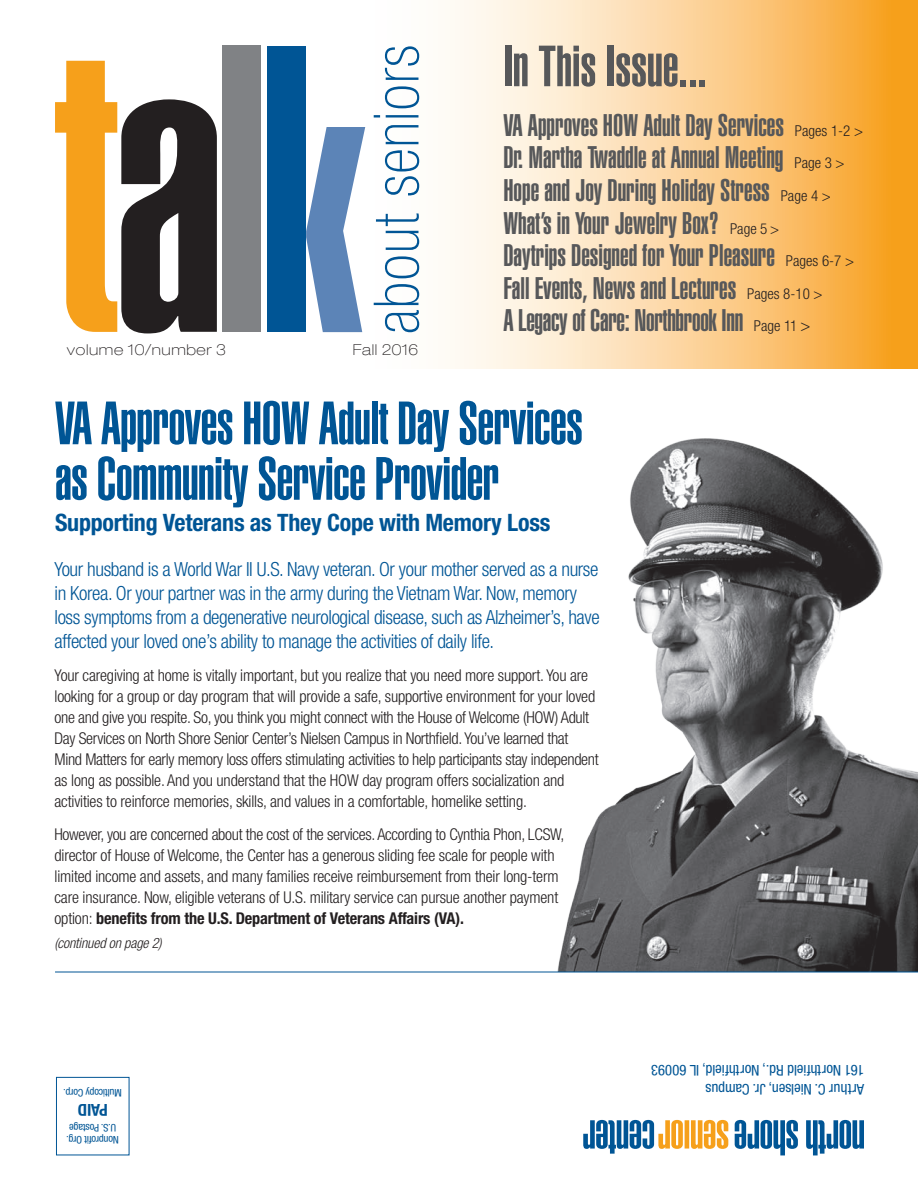
<style>
.page{position:relative;width:918px;height:1188px;background:#fff}
.page>*{position:absolute;margin:0;border:0;box-sizing:border-box;transform-origin:0 0}
.t1{font:60px/55.5px "Helvetica LT Std Ultra Comp";letter-spacing:-.01em;color:#005595}
.t2{font:57px "Helvetica LT Std Ultra Comp";color:#57585a}
.t3{font:30.75px/32.7px "Helvetica LT Std Ultra Comp";color:#57585a}
.t4{font:700 condensed 24px "Helvetica Neue LT Std";letter-spacing:-.01em;color:#005595}
.t5{font:300 condensed 19.5px/24px "Helvetica Neue LT Std";letter-spacing:-.02em;color:#005595}
.t6{font:700 condensed 16.5px "Helvetica Neue LT Std";color:#005595}
.t7{font:300 condensed 16.35px/21px "Helvetica Neue LT Std";letter-spacing:-.01em;color:#231f20}
.t8{font:100 expanded 15px "Helvetica Neue LT Std";letter-spacing:.04em;color:#231f20}
.t9{font:condensed 14.85px/19.2px "Helvetica Neue LT Std";letter-spacing:-.005em;color:#005595}
.t10{font:italic 300 condensed 14.25px "Helvetica Neue LT Std";letter-spacing:-.01em;color:#231f20}
.t11{font:condensed 10.5px "Helvetica Neue LT Std";letter-spacing:-.015em;color:#005595}
.s1{font-family:"Helvetica Neue LT Std";font-weight:300;font-stretch:condensed;font-size:15px;color:#231f20}
.s2{font-family:"Helvetica Neue LT Std";font-weight:300;font-stretch:condensed;font-size:16.5px;color:#231f20}
.s3{font-weight:700}
</style>
<div class="page">
<img style="left:556px;top:438px;width:362px;height:534px">
<svg style="left:323px;top:0;width:595px;height:368px"></svg>
<svg style="left:374px;top:284px;width:45px;height:48px"></svg>
<svg style="left:385px;top:256px;width:34px;height:22px"></svg>
<svg style="left:376px;top:213px;width:43px;height:37px"></svg>
<svg style="left:385px;top:150px;width:34px;height:45px"></svg>
<svg style="left:385px;top:125px;width:33px;height:19px"></svg>
<svg style="left:374px;top:115px;width:6px;height:3px"></svg>
<hr style="left:386px;top:115px;width:32px;height:3px;background:#005595">
<svg style="left:385px;top:86px;width:34px;height:22px"></svg>
<svg style="left:385px;top:46px;width:34px;height:34px"></svg>
<svg style="left:306px;top:127px;width:59px;height:205px"></svg>
<div style="left:267px;top:46px;width:38px;height:286px;background:#005595"></div>
<div style="left:223px;top:46px;width:38px;height:286px;background:#808285"></div>
<svg style="left:55px;top:61px;width:162px;height:272px"></svg>
<svg style="left:806px;top:1120px;width:58px;height:35px"></svg>
<svg style="left:583px;top:1120px;width:145px;height:34px"></svg>
<svg style="left:735px;top:1120px;width:63px;height:35px"></svg>
<div style="left:56px;top:1077px;width:73px;height:78px;border:1px solid #005595"></div>
<hr style="left:55px;top:972px;width:863px;height:1px;background:#005595">
<p class="t8" style="left:67px;top:341px;width:161px">volume 10/number 3</p>
<p class="t8" style="left:353px;top:341px;width:67px">Fall 2016</p>
<p class="t2" style="left:503px;top:34px;width:205px">In This Issue...</p>
<p class="t3" style="left:503px;top:109px;width:361px">VA Approves HOW Adult Day Services <span class="s1">Pages 1-2 &gt;</span></p>
<p class="t3" style="left:503px;top:142px;width:343px">Dr. Martha Twaddle at Annual Meeting <span class="s1">Page 3 &gt;</span></p>
<p class="t3" style="left:503px;top:174px;width:329px">Hope and Joy During Holiday Stress <span class="s1">Page 4 &gt;</span></p>
<p class="t3" style="left:503px;top:207px;width:352px">What’s in Your Jewelry Box? <span class="s1">Page 5 &gt;<br></span>Daytrips Designed for Your Pleasure <span class="s1">Pages 6-7 &gt;</span></p>
<p class="t3" style="left:503px;top:272px;width:321px">Fall Events, News and Lectures <span class="s1">Pages 8-10 &gt;</span></p>
<p class="t3" style="left:503px;top:305px;width:308px">A Legacy of Care: Northbrook Inn <span class="s1">Page 11</span> <span class="s2">&gt;</span></p>
<p class="t1" style="left:55px;top:396px;width:529px">VA Approves HOW Adult Day Services as Community Service Provider</p>
<p class="t4" style="left:55px;top:508px;width:497px">Supporting Veterans as They Cope with Memory Loss</p>
<p class="t5" style="left:55px;top:557px;width:547px">Your husband is a World War II U.S. Navy veteran. Or your mother served as a nurse in Korea. Or your partner was in the army during the Vietnam War. Now, memory loss symptoms from a degenerative neurological disease, such as Alzheimer’s, have affected your loved one’s ability to manage the activities of daily life.</p>
<p class="t7" style="left:55px;top:664px;width:546px">Your caregiving at home is vitally important, but you realize that you need more support. You are looking for a group or day program that will provide a safe, supportive environment for your loved one and give you respite. So, you think you might connect with the House of Welcome (HOW) Adult Day Services on North Shore Senior Center’s Nielsen Campus in Northfield. You’ve learned that Mind Matters for early memory loss offers stimulating activities to help participants stay independent as long as possible. And you understand that the HOW day program offers socialization and activities to reinforce memories, skills, and values in a comfortable, homelike setting.</p>
<p class="t7" style="left:55px;top:823px;width:511px">However, you are concerned about the cost of the services. According to Cynthia Phon, LCSW, director of House of Welcome, the Center has a generous sliding fee scale for people with limited income and assets, and many families receive reimbursement from their long-term care insurance. Now, eligible veterans of U.S. military service can pursue another payment option: <span class="s3">benefits from the U.S. Department of Veterans Affairs (VA).</span></p>
<p class="t10" style="left:55px;top:934px;width:109px">(continued on page 2)</p>
<p class="t11" style="left:122px;top:1099px;width:60px;rotate:-180deg">Multicopy Corp.</p>
<p class="t6" style="left:108px;top:1120px;width:31px;rotate:-180deg">PAID</p>
<p class="t11" style="left:116px;top:1133px;width:48px;rotate:-180deg">U.S. Postage</p>
<p class="t11" style="left:119px;top:1145px;width:54px;rotate:-180deg">Nonprofit Org.</p>
<p class="t9" style="left:864px;top:1099px;width:214px;rotate:-180deg">Arthur C. Nielsen, Jr. Campus<br>161 Northfield Rd., Northfield, IL 60093</p>
</div>
